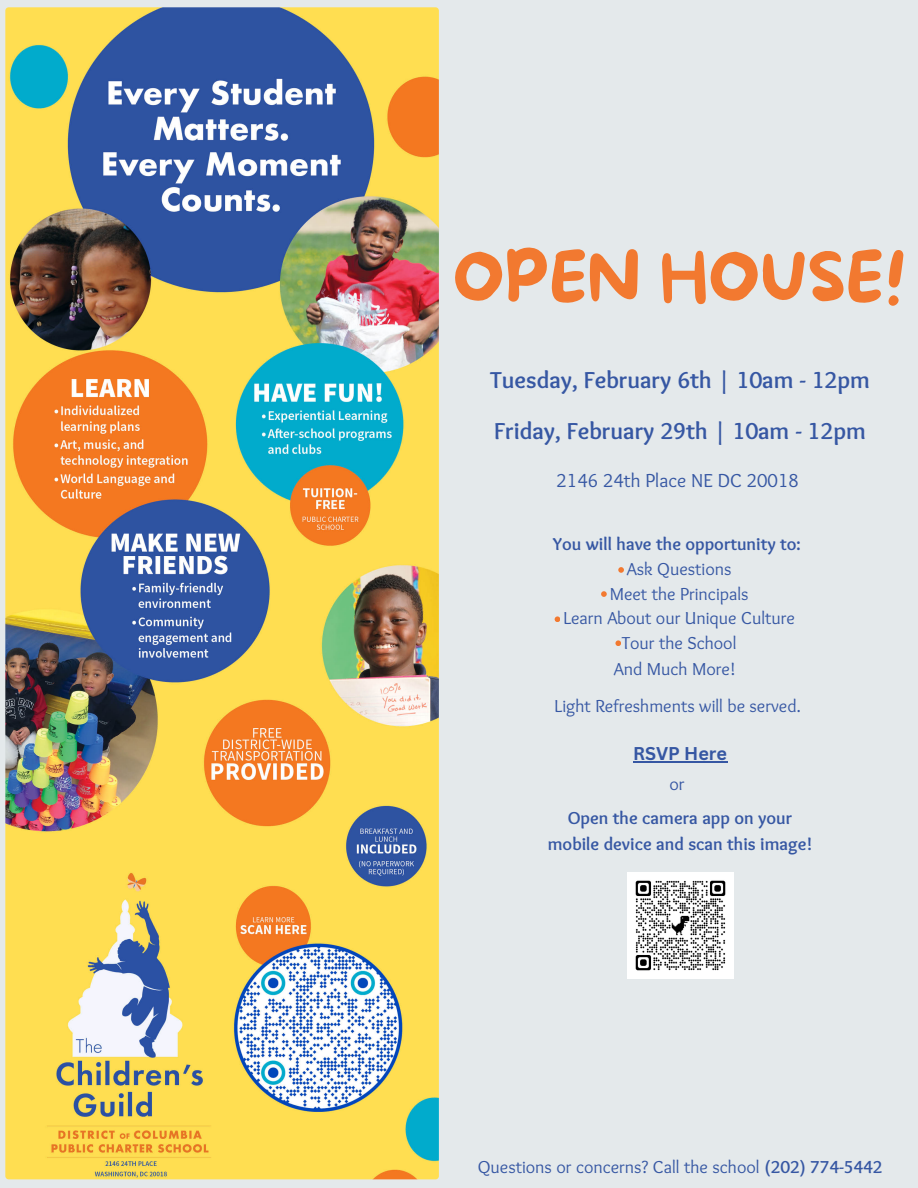
<style>
.page{position:relative;width:918px;height:1188px;background:#e4e9eb}
.page>*{position:absolute;margin:0;border:0;box-sizing:border-box;transform-origin:0 0}
.t1{font:66.9px "More Sugar";color:#f27930}
.t2{font:700 24px "Sukar";color:#3657a3}
.t3{font:19.5px "Sukar";color:#3657a3}
.t4{font:18px "Sukar";color:#3657a3}
.t5{font:700 18px/25.8px "Sukar";color:#3657a3;text-align:center}
.t6{font:700 18px "Canva Sans";color:#3657a3}
.s1{font-weight:700}
</style>
<div class="page">
<img style="left:5px;top:7px;width:433px;height:1172px;border-radius:3px">
<svg style="left:618px;top:567px;width:6px;height:6px"></svg>
<svg style="left:601px;top:591px;width:6px;height:6px"></svg>
<svg style="left:555px;top:616px;width:5px;height:6px"></svg>
<svg style="left:615px;top:640px;width:6px;height:6px"></svg>
<img style="left:627px;top:873px;width:106px;height:106px">
<hr style="left:633px;top:761px;width:94px;height:1px;background:#3657a3">
<p class="t1" style="left:453px;top:240px;width:455px">OPEN HOUSE!</p>
<p class="t2" style="left:490px;top:366px;width:381px">Tuesday, February 6th | 10am - 12pm</p>
<p class="t2" style="left:494px;top:417px;width:373px">Friday, February 29th | 10am - 12pm</p>
<p class="t3" style="left:556px;top:469px;width:244px">2146 24th Place NE DC 20018</p>
<h1 class="t5" style="left:553px;top:533px;width:249px">You will have the opportunity to:</h1>
<h2 class="t4" style="left:627px;top:558px;width:106px">Ask Questions</h2>
<h2 class="t4" style="left:610px;top:583px;width:140px">Meet the Principals</h2>
<p class="t4" style="left:563px;top:608px;width:233px">Learn About our Unique Culture</p>
<p class="t4" style="left:622px;top:633px;width:116px">Tour the School</p>
<p class="t4" style="left:614px;top:659px;width:123px">And Much More!</p>
<p class="t4" style="left:555px;top:695px;width:248px">Light Refreshments will be served.</p>
<h3 class="t6" style="left:633px;top:741px;width:96px">RSVP Here</h3>
<h3 class="t4" style="left:669px;top:773px;width:17px">or</h3>
<p class="t5" style="left:548px;top:807px;width:266px">Open the camera app on your mobile device and scan this image!</p>
<p class="t4" style="left:478px;top:1157px;width:406px">Questions or concerns? Call the school <span class="s1">(202) 774-5442</span></p>
</div>
